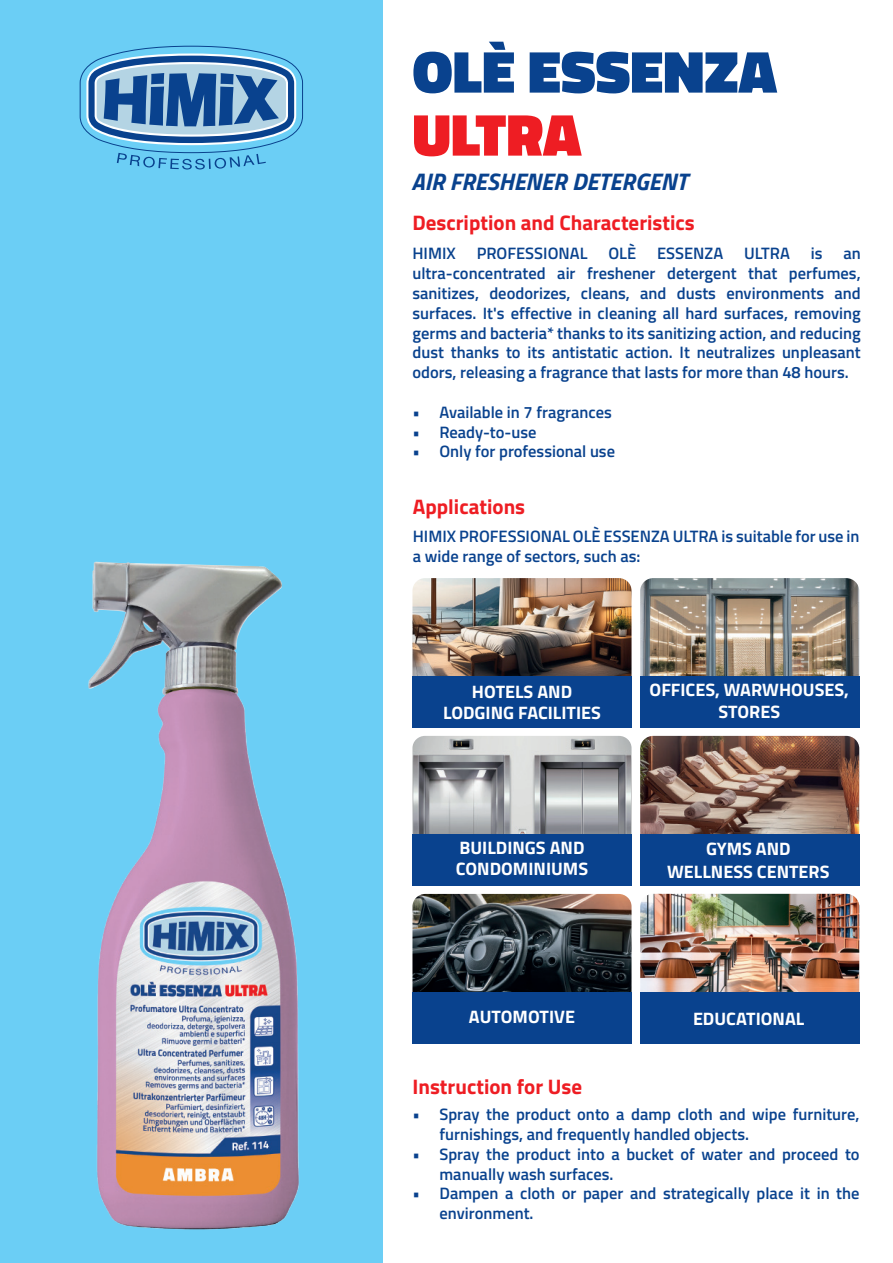
<style>
.page{position:relative;width:893px;height:1263px;background:#fff}
.page>*{position:absolute;margin:0;border:0;box-sizing:border-box;transform-origin:0 0}
.t1{font:900 60px "Titillium Web";color:#09428e}
.t2{font:900 60px "Titillium Web";letter-spacing:-.005em;color:#ee1d23}
.t3{font:italic 700 24px "Titillium Web";color:#09428e}
.t4{font:700 21px "Titillium Web";color:#ee1d23}
.t5{font:700 18px/21.6px "Titillium Web";color:#fff;text-align:center}
.t6{font:600 16.5px/19.8px "Titillium Web";color:#09428e}
</style>
<div class="page">
<div style="left:0;top:0;width:383px;height:1263px;background:#6bcef5"></div>
<img style="left:412px;top:736px;width:219px;height:98px">
<div style="left:412px;top:834px;width:219px;height:51px;background:#09428e"></div>
<img style="left:640px;top:578px;width:219px;height:98px">
<div style="left:640px;top:676px;width:219px;height:51px;background:#09428e"></div>
<img style="left:640px;top:736px;width:219px;height:98px">
<div style="left:640px;top:834px;width:219px;height:51px;background:#09428e"></div>
<img style="left:640px;top:894px;width:219px;height:98px">
<div style="left:640px;top:992px;width:219px;height:51px;background:#09428e"></div>
<img style="left:412px;top:578px;width:219px;height:98px">
<div style="left:412px;top:676px;width:219px;height:51px;background:#09428e"></div>
<img style="left:412px;top:894px;width:219px;height:98px">
<div style="left:412px;top:992px;width:219px;height:51px;background:#09428e"></div>
<img style="left:88px;top:561px;width:211px;height:669px">
<svg style="left:79px;top:45px;width:224px;height:125px"></svg>
<h1 class="t1" style="left:412px;top:28px;width:366px">OLÈ ESSENZA</h1>
<h1 class="t2" style="left:412px;top:91px;width:170px">ULTRA</h1>
<h2 class="t3" style="left:411px;top:163px;width:277px">AIR FRESHENER DETERGENT</h2>
<p class="t4" style="left:412px;top:207px;width:284px">Description and Characteristics</p>
<p class="t6" style="left:412px;top:243px;width:45px">HIMIX</p>
<p class="t6" style="left:477px;top:243px;width:112px">PROFESSIONAL</p>
<p class="t6" style="left:608px;top:243px;width:29px">OLÈ</p>
<p class="t6" style="left:657px;top:243px;width:68px">ESSENZA</p>
<p class="t6" style="left:744px;top:243px;width:47px">ULTRA</p>
<p class="t6" style="left:811px;top:243px;width:13px">is</p>
<p class="t6" style="left:412px;top:243px;width:450px;text-align:justify;text-indent:431px">an ultra-concentrated air freshener detergent that perfumes, sanitizes, deodorizes, cleans, and dusts environments and surfaces. It's effective in cleaning all hard surfaces, removing germs and bacteria* thanks to its sanitizing action, and reducing dust thanks to its antistatic action. It neutralizes unpleasant odors, releasing a fragrance that lasts for more than 48 hours.</p>
<p class="t6" style="left:412px;top:401px;width:201px">• Available in 7 fragrances</p>
<p class="t6" style="left:412px;top:421px;width:126px">• Ready-to-use</p>
<p class="t6" style="left:412px;top:441px;width:204px">• Only for professional use</p>
<p class="t4" style="left:413px;top:490px;width:114px">Applications</p>
<p class="t6" style="left:413px;top:526px;width:448px">HIMIX PROFESSIONAL OLÈ ESSENZA ULTRA is suitable for use in a wide range of sectors, such as:</p>
<p class="t5" style="left:443px;top:679px;width:159px">HOTELS AND<br>LODGING FACILITIES</p>
<p class="t5" style="left:456px;top:836px;width:134px;text-align:left">BUILDINGS AND<br>CONDOMINIUMS</p>
<p class="t5" style="left:650px;top:678px;width:201px">OFFICES, WARWHOUSES,<br>STORES</p>
<p class="t5" style="left:667px;top:837px;width:164px;line-height:23px">GYMS AND<br>WELLNESS CENTERS</p>
<p class="t5" style="left:469px;top:1005px;width:108px">AUTOMOTIVE</p>
<p class="t4" style="left:412px;top:1071px;width:171px">Instruction for Use</p>
<p class="t5" style="left:693px;top:1007px;width:113px">EDUCATIONAL</p>
<p class="t6" style="left:439px;top:1104px;width:422px;text-indent:-27px">• Spray the product onto a damp cloth and wipe furniture, furnishings, and frequently handled objects.</p>
<p class="t6" style="left:439px;top:1143px;width:422px;text-indent:-27px">• Spray the product into a bucket of water and proceed to manually wash surfaces.</p>
<p class="t6" style="left:439px;top:1183px;width:422px;text-indent:-27px">• Dampen a cloth or paper and strategically place it in the environment.</p>
</div>
